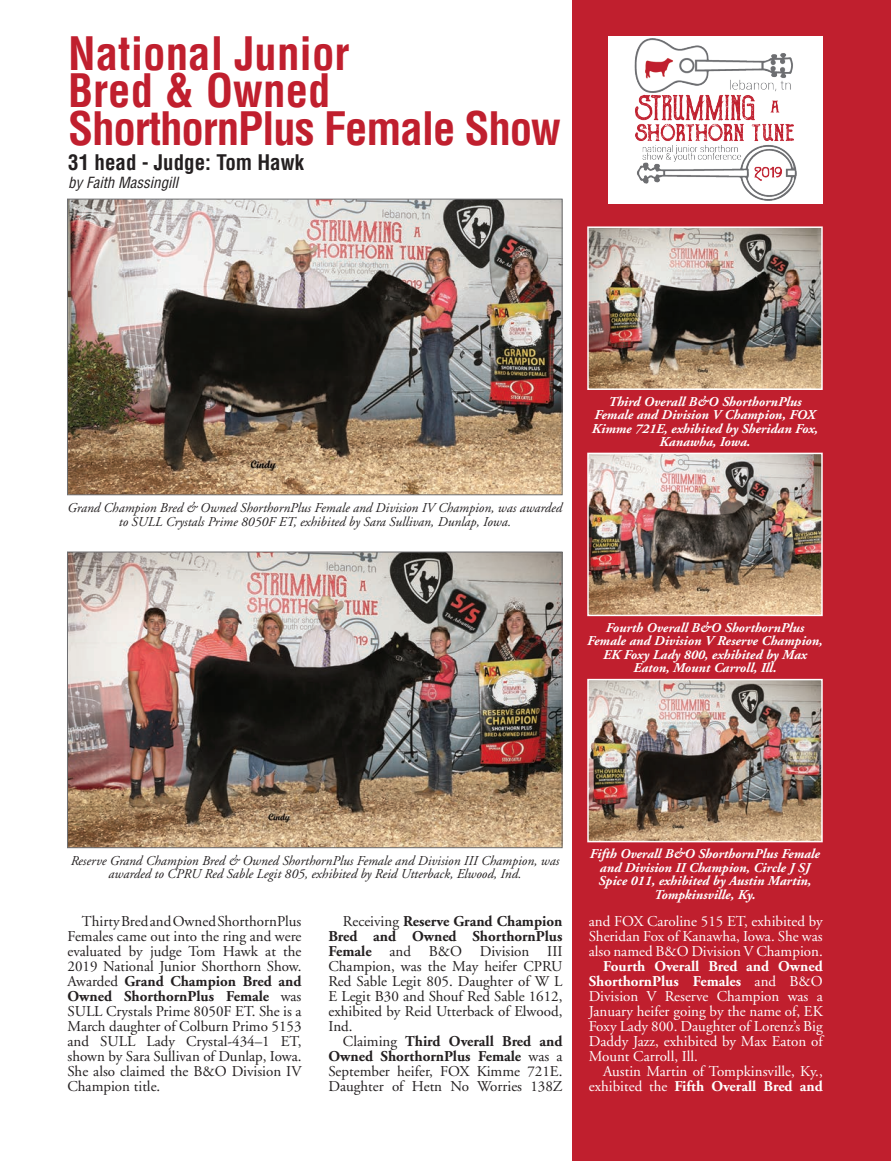
<style>
.page{position:relative;width:891px;height:1161px;background:#fff}
.page>*{position:absolute;margin:0;border:0;box-sizing:border-box;transform-origin:0 0}
.t1{font:700 condensed 45px/37.5px "Helvetica";letter-spacing:-.025em;color:#c01f2e}
.t2{font:700 condensed 21px "Helvetica";color:#231f20}
.t3{font:15px/15px "Adobe Garamond";color:#231f20;text-align:justify}
.t4{font:15px/15px "Adobe Garamond";color:#fff;text-align:justify}
.t5{font:italic condensed 15px "Helvetica";color:#231f20}
.t6{font:italic 700 13.5px/13.5px "Adobe Garamond";color:#fff;text-align:center}
.t7{font:italic 13.5px/13.5px "Adobe Garamond";color:#231f20;text-align:center}
.s1{font-weight:700}
</style>
<div class="page">
<div style="left:572px;top:0;width:319px;height:1161px;background:#c01f2e"></div>
<div style="left:608px;top:36px;width:215px;height:167px;background:#fff"></div>
<img style="left:634px;top:39px;width:162px;height:162px">
<img style="left:590px;top:229px;width:230px;height:158px">
<div style="left:587px;top:226px;width:236px;height:164px;border:2px solid #fff"></div>
<img style="left:590px;top:456px;width:230px;height:157px">
<div style="left:587px;top:453px;width:236px;height:163px;border:2px solid #fff"></div>
<img style="left:590px;top:682px;width:230px;height:157px">
<div style="left:587px;top:679px;width:236px;height:163px;border:2px solid #fff"></div>
<img style="left:69px;top:201px;width:491px;height:292px">
<div style="left:67px;top:199px;width:495px;height:296px;border:1px solid #6d6e71"></div>
<img style="left:69px;top:554px;width:491px;height:292px">
<div style="left:67px;top:552px;width:495px;height:296px;border:1px solid #6d6e71"></div>
<h1 class="t1" style="left:68px;top:35px;width:495px">National Junior<br>Bred &amp; Owned<br>ShorthornPlus Female Show</h1>
<h2 class="t2" style="left:68px;top:150px;width:237px">31 head - Judge: Tom Hawk</h2>
<p class="t5" style="left:68px;top:173px;width:111px">by Faith Massingill</p>
<p class="t7" style="left:68px;top:502px;width:496px">Grand Champion Bred &amp; Owned ShorthornPlus Female and Division IV Champion, was awarded to SULL Crystals Prime 8050F ET, exhibited by Sara Sullivan, Dunlap, Iowa.</p>
<p class="t6" style="left:592px;top:395px;width:228px">Third Overall B&amp;O ShorthornPlus<br>Female and Division V Champion, FOX<br>Kimme 721E, exhibited by Sheridan Fox,<br>Kanawha, Iowa.</p>
<p class="t6" style="left:587px;top:621px;width:237px">Fourth Overall B&amp;O ShorthornPlus Female and Division V Reserve Champion, EK Foxy Lady 800, exhibited by Max Eaton, Mount Carroll, Ill.</p>
<p class="t7" style="left:71px;top:854px;width:490px">Reserve Grand Champion Bred &amp; Owned ShorthornPlus Female and Division III Champion, was awarded to CPRU Red Sable Legit 805, exhibited by Reid Utterback, Elwood, Ind.</p>
<p class="t3" style="left:68px;top:914px;width:236px;text-indent:14px">Thirty Bred and Owned ShorthornPlus Females came out into the ring and were evaluated by judge Tom Hawk at the 2019 National Junior Shorthorn Show.<br>Awarded <span class="s1">Grand Champion Bred and Owned ShorthornPlus Female</span> was SULL Crystals Prime 8050F ET. She is a March daughter of Colburn Primo 5153 and SULL Lady Crystal-434–1 ET, shown by Sara Sullivan of Dunlap, Iowa.<br>She also claimed the B&amp;O Division IV Champion title.</p>
<p class="t3" style="left:328px;top:914px;width:236px;text-indent:14px">Receiving <span class="s1">Reserve Grand Champion Bred and Owned ShorthornPlus Female</span> and B&amp;O Division III Champion, was the May heifer CPRU Red Sable Legit 805. Daughter of W L E Legit B30 and Shouf Red Sable 1612, exhibited by Reid Utterback of Elwood, Ind.</p>
<p class="t3" style="left:328px;top:1034px;width:236px;text-indent:14px">Claiming <span class="s1">Third Overall Bred and Owned ShorthornPlus Female</span> was a September heifer, FOX Kimme 721E.<br>Daughter of Hetn No Worries 138Z</p>
<p class="t6" style="left:590px;top:847px;width:232px">Fifth Overall B&amp;O ShorthornPlus Female and Division II Champion, Circle J SJ Spice 011, exhibited by Austin Martin, Tompkinsville, Ky.</p>
<p class="t4" style="left:589px;top:914px;width:236px">and FOX Caroline 515 ET, exhibited by Sheridan Fox of Kanawha, Iowa. She was also named B&amp;O Division V Champion.</p>
<p class="t4" style="left:589px;top:959px;width:236px;text-indent:14px"><span class="s1">Fourth Overall Bred and Owned ShorthornPlus Females</span> and B&amp;O Division V Reserve Champion was a January heifer going by the name of, EK Foxy Lady 800. Daughter of Lorenz’s Big Daddy Jazz, exhibited by Max Eaton of Mount Carroll, Ill.</p>
<p class="t4" style="left:589px;top:1064px;width:236px;text-align:right">Austin Martin of Tompkinsville, Ky., exhibited the <span class="s1">Fifth Overall Bred and</span></p>
</div>
